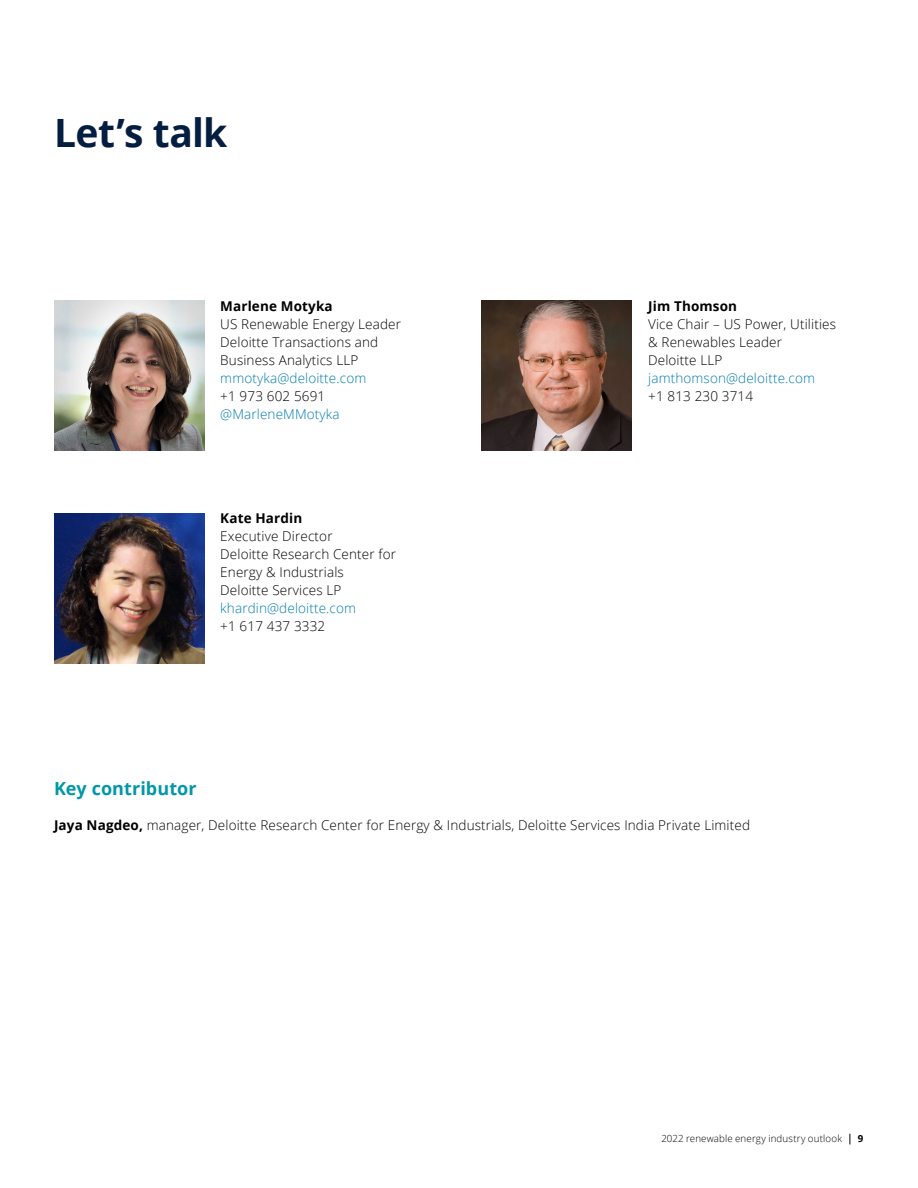
<style>
.page{position:relative;width:918px;height:1188px;background:#fff}
.page>*{position:absolute;margin:0;border:0;box-sizing:border-box;transform-origin:0 0}
.t1{font:700 39px "Open Sans";letter-spacing:-.015em;color:#041e42}
.t2{font:700 18px "Open Sans";letter-spacing:.005em;color:#0097a9}
.t3{font:300 13.5px/18px "Open Sans";letter-spacing:.01em;color:#000}
.t4{font:300 13.5px "Open Sans";letter-spacing:.01em;color:#007cb0}
.t5{font:700 13.5px "Open Sans";letter-spacing:.01em;color:#000}
.t6{font:300 9.75px "Open Sans";letter-spacing:.015em;color:#000}
.t7{font:700 9.75px "Open Sans";color:#000}
.s1{font-weight:700}
</style>
<div class="page">
<img style="left:54px;top:300px;width:150px;height:150px">
<img style="left:482px;top:300px;width:150px;height:150px">
<img style="left:54px;top:513px;width:150px;height:150px">
<h1 class="t1" style="left:54px;top:106px;width:175px">Let’s talk</h1>
<p class="t5" style="left:220px;top:296px;width:114px">Marlene Motyka</p>
<p class="t3" style="left:220px;top:314px;width:182px">US Renewable Energy Leader<br>Deloitte Transactions and<br>Business Analytics LLP</p>
<p class="t4" style="left:220px;top:368px;width:148px">mmotyka@deloitte.com</p>
<p class="t3" style="left:220px;top:386px;width:106px">+1 973 602 5691</p>
<p class="t4" style="left:220px;top:404px;width:121px">@MarleneMMotyka</p>
<p class="t5" style="left:220px;top:509px;width:83px">Kate Hardin</p>
<p class="t3" style="left:220px;top:527px;width:177px">Executive Director<br>Deloitte Research Center for<br>Energy &amp; Industrials<br>Deloitte Services LP</p>
<p class="t4" style="left:220px;top:599px;width:137px">khardin@deloitte.com</p>
<p class="t3" style="left:220px;top:617px;width:106px">+1 617 437 3332</p>
<h2 class="t2" style="left:54px;top:776px;width:144px">Key contributor</h2>
<p class="t5" style="left:648px;top:296px;width:90px">Jim Thomson</p>
<p class="t3" style="left:648px;top:314px;width:189px">Vice Chair – US Power, Utilities &amp; Renewables Leader<br>Deloitte LLP</p>
<p class="t4" style="left:648px;top:368px;width:168px">jamthomson@deloitte.com</p>
<p class="t3" style="left:648px;top:386px;width:106px">+1 813 230 3714</p>
<p class="t3" style="left:54px;top:816px;width:698px"><span class="s1">Jaya Nagdeo,</span> manager, Deloitte Research Center for Energy &amp; Industrials, Deloitte Services India Private Limited</p>
<p class="t6" style="left:661px;top:1132px;width:182px">2022 renewable energy industry outlook</p>
<p class="t7" style="left:858px;top:1132px;width:7px">9</p>
</div>
